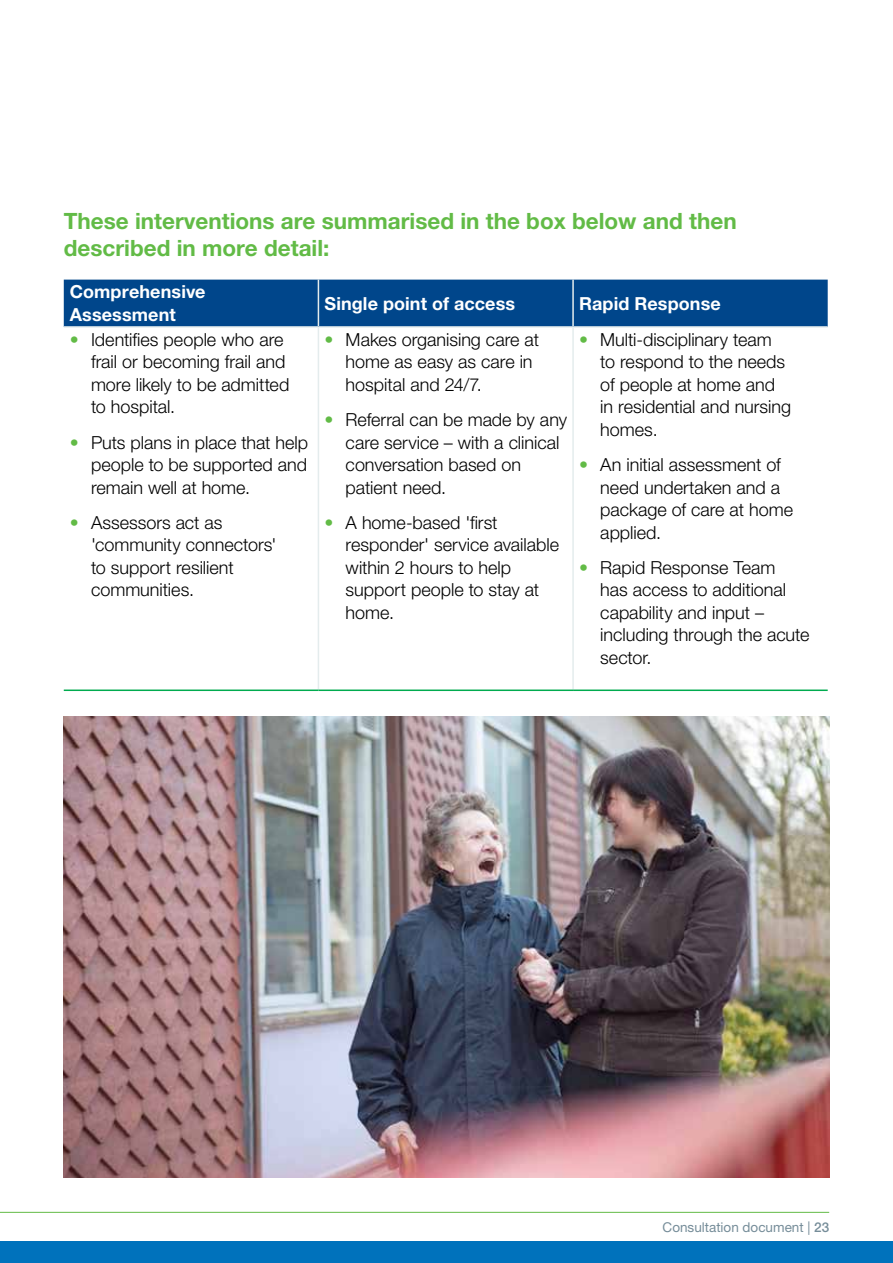
<style>
.page{position:relative;width:893px;height:1263px;background:#fff}
.page>*{position:absolute;margin:0;border:0;box-sizing:border-box;transform-origin:0 0}
.t1{font:700 22.5px/27px "Helvetica Neue LT Pro";color:#62bb46}
.t2{font:300 18px/22.5px "Helvetica Neue LT Pro";color:#000}
.t3{font:700 18px/22.5px "Helvetica Neue LT Pro";letter-spacing:.005em;color:#fff}
.t4{font:13.5px "Helvetica Neue LT Pro";color:#768d99}
.s1{color:#62bb46}
.s2{font-weight:500}
</style>
<div class="page">
<div style="left:64px;top:280px;width:764px;height:46px;background:#00468b"></div>
<hr style="left:318px;top:280px;width:1px;height:46px;background:#e4eced">
<hr style="left:572px;top:280px;width:2px;height:46px;background:#e4eced">
<hr style="left:64px;top:326px;width:254px;height:2px;background:#e4eced">
<hr style="left:318px;top:326px;width:255px;height:2px;background:#e4eced">
<hr style="left:318px;top:328px;width:1px;height:361px;background:#e4eced">
<hr style="left:573px;top:326px;width:255px;height:2px;background:#e4eced">
<hr style="left:572px;top:328px;width:2px;height:361px;background:#e4eced">
<hr style="left:64px;top:689px;width:254px;height:2px;background:#00ab4f">
<hr style="left:318px;top:689px;width:255px;height:2px;background:#00ab4f">
<hr style="left:573px;top:689px;width:255px;height:2px;background:#00ab4f">
<img style="left:64px;top:716px;width:765px;height:462px">
<hr style="left:0;top:1212px;width:829px;height:1px;background:#62bb46">
<div style="left:0;top:1242px;width:893px;height:21px;background:#0072bc"></div>
<p class="t1" style="left:64px;top:207px;width:674px">These interventions are summarised in the box below and then described in more detail:</p>
<p class="t3" style="left:70px;top:280px;width:137px">Comprehensive<br>Assessment</p>
<p class="t3" style="left:324px;top:292px;width:192px">Single point of access</p>
<p class="t3" style="left:579px;top:292px;width:143px">Rapid Response</p>
<p class="t2" style="left:91px;top:328px;width:200px;text-indent:-21px"><span class="s1">•</span> Identifies people who are frail or becoming frail and more likely to be admitted to hospital.</p>
<p class="t2" style="left:91px;top:431px;width:219px;text-align:justify;text-indent:-21px"><span class="s1">•</span> Puts plans in place that help people to be supported and remain well at home.</p>
<p class="t2" style="left:91px;top:511px;width:187px;text-indent:-21px"><span class="s1">•</span> Assessors act as 'community connectors' to support resilient communities.</p>
<p class="t2" style="left:346px;top:328px;width:195px;text-indent:-21px"><span class="s1">•</span> Makes organising care at home as easy as care in hospital and 24/7.</p>
<p class="t2" style="left:346px;top:408px;width:223px;text-indent:-21px"><span class="s1">•</span> Referral can be made by any care service – with a clinical conversation based on patient need.</p>
<p class="t2" style="left:346px;top:511px;width:215px;text-indent:-21px"><span class="s1">•</span> A home-based 'first responder' service available within 2 hours to help support people to stay at home.</p>
<p class="t2" style="left:600px;top:328px;width:192px;text-indent:-21px"><span class="s1">•</span> Multi-disciplinary team to respond to the needs of people at home and in residential and nursing homes.</p>
<p class="t2" style="left:600px;top:453px;width:194px;text-indent:-21px"><span class="s1">•</span> An initial assessment of need undertaken and a package of care at home applied.</p>
<p class="t2" style="left:600px;top:556px;width:211px;text-indent:-21px"><span class="s1">•</span> Rapid Response Team<br>has access to additional capability and input – including through the acute sector.</p>
<p class="t4" style="left:663px;top:1219px;width:168px">Consultation document | <span class="s2">23</span></p>
</div>
